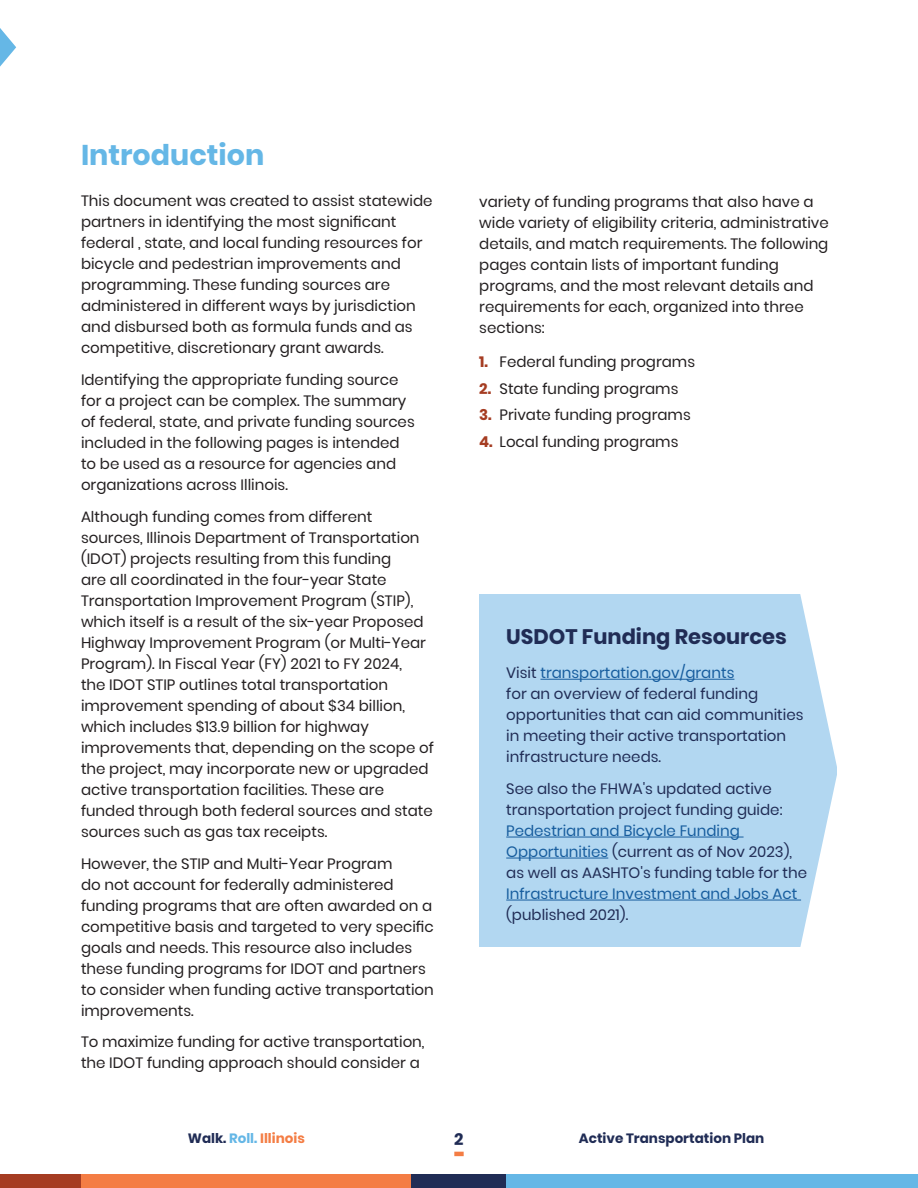
<style>
.page{position:relative;width:918px;height:1188px;background:#fff}
.page>*{position:absolute;margin:0;border:0;box-sizing:border-box;transform-origin:0 0}
.t1{font:700 28.5px "Poppins";color:#65b7e6}
.t2{font:700 21px "Poppins";color:#202c55}
.t3{font:700 16.5px "Poppins";color:#202c55}
.Body{font:15px/21px "Poppins";color:#231f20}
.Body-2{font:15px/21px "Poppins";color:#202c55}
.t4{font:700 13.5px "Poppins";color:#202c55}
.t5{font:700 13.5px "Poppins";color:#f47d44}
.s1{font-weight:700;color:#a53c22}
.s2{color:#175d9e}
.s3{color:#202c55}
.s4{color:#65b7e6}
</style>
<div class="page">
<div style="left:81px;top:1174px;width:331px;height:14px;background:#f47d44"></div>
<div style="left:506px;top:1174px;width:412px;height:14px;background:#65b7e6"></div>
<div style="left:0;top:1174px;width:81px;height:14px;background:#a53c22"></div>
<svg style="left:454px;top:1152px;width:10px;height:4px"></svg>
<div style="left:412px;top:1174px;width:94px;height:14px;background:#202c55"></div>
<svg style="left:0;top:28px;width:16px;height:39px"></svg>
<div style="left:479px;top:595px;width:358px;height:352px;background:#b2d7f1"></div>
<hr style="left:540px;top:679px;width:194px;height:1px;background:#175d9e">
<hr style="left:506px;top:837px;width:238px;height:1px;background:#175d9e">
<hr style="left:506px;top:858px;width:102px;height:1px;background:#175d9e">
<hr style="left:506px;top:900px;width:295px;height:1px;background:#175d9e">
<svg style="left:799px;top:594px;width:38px;height:353px"></svg>
<h2 class="t1" style="left:81px;top:138px;width:185px">Introduction</h2>
<p class="Body" style="left:81px;top:190px;width:353px">This document was created to assist statewide partners in identifying the most significant federal , state, and local funding resources for bicycle and pedestrian improvements and programming. These funding sources are administered in different ways by jurisdiction and disbursed both as formula funds and as competitive, discretionary grant awards.</p>
<p class="Body" style="left:81px;top:369px;width:335px">Identifying the appropriate funding source for a project can be complex. The summary of federal, state, and private funding sources included in the following pages is intended to be used as a resource for agencies and organizations across Illinois.</p>
<p class="Body" style="left:81px;top:506px;width:354px">Although funding comes from different sources, Illinois Department of Transportation (IDOT) projects resulting from this funding<br>are all coordinated in the four-year State Transportation Improvement Program (STIP), which itself is a result of the six-year Proposed Highway Improvement Program (or Multi-Year Program). In Fiscal Year (FY) 2021 to FY 2024,<br>the IDOT STIP outlines total transportation improvement spending of about $34 billion, which includes $13.9 billion for highway improvements that, depending on the scope of the project, may incorporate new or upgraded active transportation facilities. These are funded through both federal sources and state sources such as gas tax receipts.</p>
<p class="Body" style="left:81px;top:853px;width:354px">However, the STIP and Multi-Year Program<br>do not account for federally administered funding programs that are often awarded on a competitive basis and targeted to very specific goals and needs. This resource also includes these funding programs for IDOT and partners to consider when funding active transportation improvements.</p>
<p class="Body" style="left:81px;top:1032px;width:345px">To maximize funding for active transportation, the IDOT funding approach should consider a</p>
<p class="Body" style="left:479px;top:191px;width:351px">variety of funding programs that also have a wide variety of eligibility criteria, administrative details, and match requirements. The following pages contain lists of important funding programs, and the most relevant details and requirements for each, organized into three sections:</p>
<p class="Body" style="left:479px;top:352px;width:217px"><span class="s1">1.</span> Federal funding programs</p>
<p class="Body" style="left:479px;top:378px;width:201px"><span class="s1">2.</span> State funding programs</p>
<p class="Body" style="left:479px;top:405px;width:213px"><span class="s1">3.</span> Private funding programs</p>
<p class="Body" style="left:479px;top:431px;width:201px"><span class="s1">4.</span> Local funding programs</p>
<h3 class="t2" style="left:506px;top:624px;width:282px">USDOT Funding Resources</h3>
<p class="Body-2" style="left:506px;top:662px;width:299px">Visit <span class="s2">transportation.gov/grants<br></span>for an overview of federal funding opportunities that can aid communities in meeting their active transportation infrastructure needs.</p>
<p class="Body-2" style="left:506px;top:778px;width:302px">See also the FHWA's updated active transportation project funding guide:<br><span class="s2">Pedestrian and Bicycle Funding Opportunities</span> (current as of Nov 2023), as well as AASHTO's funding table for the <span class="s2">Infrastructure Investment and Jobs Act </span>(published 2021).</p>
<p class="t5" style="left:188px;top:1131px;width:118px"><span class="s3">Walk.</span> <span class="s4">Roll.</span> Illinois</p>
<p class="t3" style="left:454px;top:1130px;width:11px">2</p>
<p class="t4" style="left:579px;top:1131px;width:187px">Active Transportation Plan</p>
</div>
